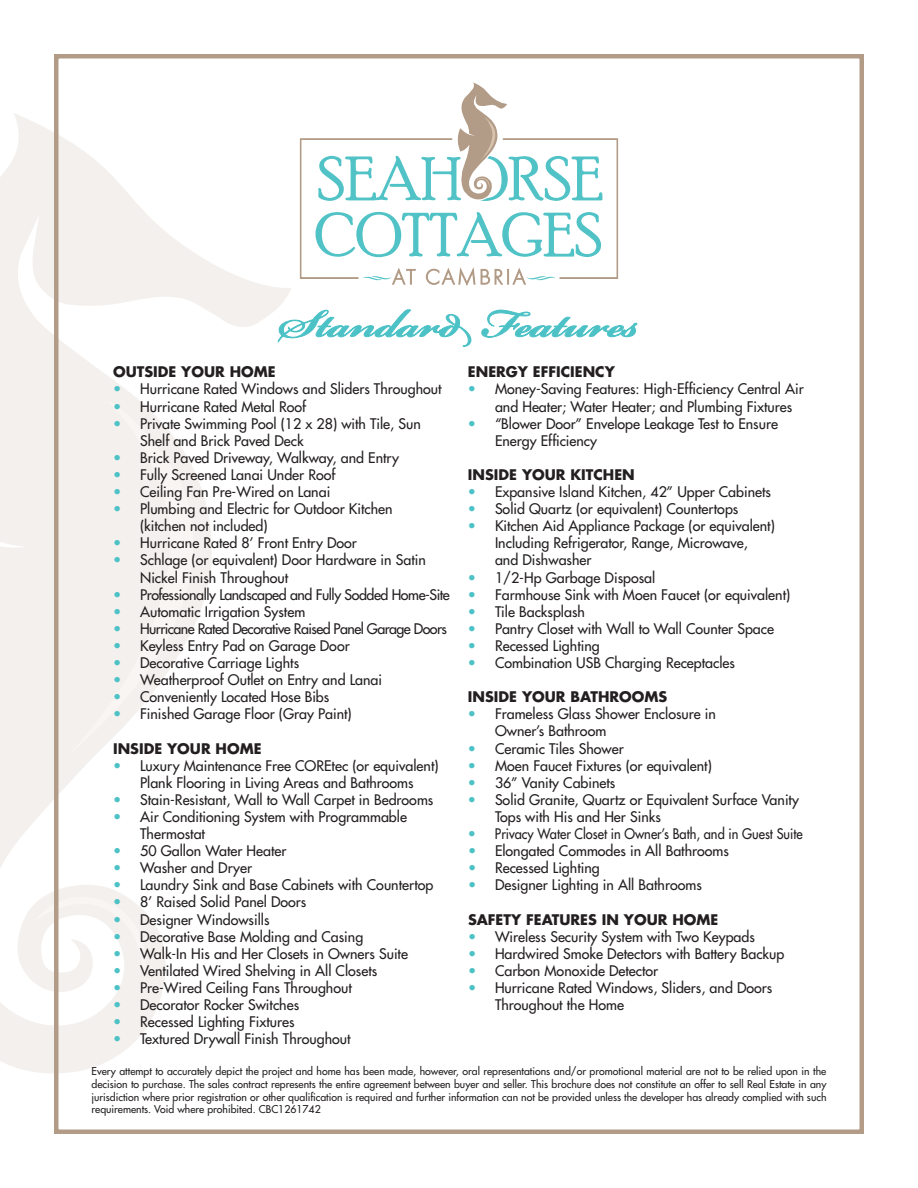
<style>
.page{position:relative;width:918px;height:1188px;background:#fff}
.page>*{position:absolute;margin:0;border:0;box-sizing:border-box;transform-origin:0 0}
.t1{font:700 60px "Bickham Script Pro 3";color:#4dc2c6}
.t2{font:500 14.25px/17.1px "Futura Std";color:#231f20}
.t3{font:700 14.25px "Futura Std";color:#231f20}
.t4{font:500 14.25px "Futura Std";letter-spacing:-.03em;color:#231f20}
.t5{font:500 14.25px "Futura Std";color:#231f20;scale:.9 1}
.t6{font:500 14.25px "Futura Std";letter-spacing:-.04em;color:#231f20}
.t7{font:500 10.5px/12.6px "Futura Std";color:#231f20;text-align:justify}
.s1{color:#4dc2c6}
</style>
<div class="page">
<svg style="left:0;top:113px;width:291px;height:960px"></svg>
<svg style="left:68px;top:400px;width:139px;height:356px;fill:#f3f0ed"></svg>
<svg style="left:34px;top:892px;width:113px;height:95px"></svg>
<div style="left:54px;top:54px;width:810px;height:1080px;border:4px solid #b29c87"></div>
<svg style="left:300px;top:83px;width:318px;height:203px"></svg>
<svg style="left:278px;top:309px;width:193px;height:48px"></svg>
<svg style="left:481px;top:310px;width:157px;height:28px"></svg>
<h1 class="t1" style="left:280px;top:280px;width:360px">Standard Features</h1>
<p class="t3" style="left:113px;top:363px;width:164px">OUTSIDE YOUR HOME</p>
<p class="t2" style="left:113px;top:381px;width:330px"><span class="s1">•</span> Hurricane Rated Windows and Sliders Throughout</p>
<p class="t2" style="left:113px;top:398px;width:195px"><span class="s1">•</span> Hurricane Rated Metal Roof</p>
<p class="t2" style="left:140px;top:415px;width:282px;text-indent:-27px"><span class="s1">•</span> Private Swimming Pool (12 x 28) with Tile, Sun<br>Shelf and Brick Paved Deck</p>
<p class="t2" style="left:113px;top:449px;width:287px"><span class="s1">•</span> Brick Paved Driveway, Walkway, and Entry</p>
<p class="t2" style="left:113px;top:466px;width:224px"><span class="s1">•</span> Fully Screened Lanai Under Roof</p>
<p class="t2" style="left:113px;top:483px;width:219px"><span class="s1">•</span> Ceiling Fan Pre-Wired on Lanai</p>
<p class="t2" style="left:140px;top:500px;width:254px;text-indent:-27px"><span class="s1">•</span> Plumbing and Electric for Outdoor Kitchen (kitchen not included)</p>
<p class="t2" style="left:113px;top:535px;width:245px"><span class="s1">•</span> Hurricane Rated 8’ Front Entry Door</p>
<p class="t2" style="left:140px;top:552px;width:287px;text-indent:-27px"><span class="s1">•</span> Schlage (or equivalent) Door Hardware in Satin<br>Nickel Finish Throughout</p>
<p class="t4" style="left:113px;top:586px;width:338px"><span class="s1">•</span> Professionally Landscaped and Fully Sodded Home-Site</p>
<p class="t2" style="left:113px;top:603px;width:194px"><span class="s1">•</span> Automatic Irrigation System</p>
<p class="t6" style="left:113px;top:620px;width:335px"><span class="s1">•</span> Hurricane Rated Decorative Raised Panel Garage Doors</p>
<p class="t2" style="left:113px;top:637px;width:238px"><span class="s1">•</span> Keyless Entry Pad on Garage Door</p>
<p class="t2" style="left:113px;top:654px;width:188px"><span class="s1">•</span> Decorative Carriage Lights</p>
<p class="t2" style="left:113px;top:671px;width:270px"><span class="s1">•</span> Weatherproof Outlet on Entry and Lanai</p>
<p class="t2" style="left:113px;top:689px;width:218px"><span class="s1">•</span> Conveniently Located Hose Bibs</p>
<p class="t2" style="left:113px;top:706px;width:240px"><span class="s1">•</span> Finished Garage Floor (Gray Paint)</p>
<p class="t3" style="left:113px;top:739px;width:150px">INSIDE YOUR HOME</p>
<p class="t2" style="left:113px;top:757px;width:327px;text-align:center"><span class="s1">•</span> Luxury Maintenance Free COREtec (or equivalent)<br>Plank Flooring in Living Areas and Bathrooms</p>
<p class="t2" style="left:113px;top:791px;width:322px"><span class="s1">•</span> Stain-Resistant, Wall to Wall Carpet in Bedrooms</p>
<p class="t2" style="left:140px;top:808px;width:268px;text-indent:-27px"><span class="s1">•</span> Air Conditioning System with Programmable<br>Thermostat</p>
<p class="t2" style="left:113px;top:842px;width:175px"><span class="s1">•</span> 50 Gallon Water Heater</p>
<p class="t2" style="left:113px;top:860px;width:141px"><span class="s1">•</span> Washer and Dryer</p>
<p class="t2" style="left:113px;top:877px;width:322px"><span class="s1">•</span> Laundry Sink and Base Cabinets with Countertop</p>
<p class="t2" style="left:113px;top:894px;width:195px"><span class="s1">•</span> 8’ Raised Solid Panel Doors</p>
<p class="t2" style="left:113px;top:911px;width:158px"><span class="s1">•</span> Designer Windowsills</p>
<p class="t2" style="left:113px;top:928px;width:252px"><span class="s1">•</span> Decorative Base Molding and Casing</p>
<p class="t2" style="left:113px;top:945px;width:296px"><span class="s1">•</span> Walk-In His and Her Closets in Owners Suite</p>
<p class="t2" style="left:113px;top:962px;width:266px"><span class="s1">•</span> Ventilated Wired Shelving in All Closets</p>
<p class="t2" style="left:113px;top:979px;width:240px"><span class="s1">•</span> Pre-Wired Ceiling Fans Throughout</p>
<p class="t2" style="left:113px;top:996px;width:188px"><span class="s1">•</span> Decorator Rocker Switches</p>
<p class="t2" style="left:113px;top:1013px;width:183px"><span class="s1">•</span> Recessed Lighting Fixtures</p>
<p class="t2" style="left:113px;top:1031px;width:239px"><span class="s1">•</span> Textured Drywall Finish Throughout</p>
<p class="t3" style="left:468px;top:363px;width:148px">ENERGY EFFICIENCY</p>
<p class="t2" style="left:495px;top:381px;width:310px;text-indent:-27px"><span class="s1">•</span> Money-Saving Features: High-Efficiency Central Air and Heater; Water Heater; and Plumbing Fixtures</p>
<p class="t2" style="left:495px;top:415px;width:285px;text-indent:-27px"><span class="s1">•</span> “Blower Door” Envelope Leakage Test to Ensure<br>Energy Efficiency</p>
<p class="t3" style="left:468px;top:465px;width:168px">INSIDE YOUR KITCHEN</p>
<p class="t2" style="left:468px;top:483px;width:305px"><span class="s1">•</span> Expansive Island Kitchen, 42” Upper Cabinets</p>
<p class="t2" style="left:468px;top:500px;width:272px"><span class="s1">•</span> Solid Quartz (or equivalent) Countertops</p>
<p class="t2" style="left:495px;top:518px;width:281px;text-indent:-27px"><span class="s1">•</span> Kitchen Aid Appliance Package (or equivalent)<br>Including Refrigerator, Range, Microwave, and Dishwasher</p>
<p class="t2" style="left:468px;top:569px;width:189px"><span class="s1">•</span> 1/2-Hp Garbage Disposal</p>
<p class="t2" style="left:468px;top:586px;width:324px"><span class="s1">•</span> Farmhouse Sink with Moen Faucet (or equivalent)</p>
<p class="t2" style="left:468px;top:603px;width:118px"><span class="s1">•</span> Tile Backsplash</p>
<p class="t2" style="left:468px;top:620px;width:308px"><span class="s1">•</span> Pantry Closet with Wall to Wall Counter Space</p>
<p class="t2" style="left:468px;top:637px;width:133px"><span class="s1">•</span> Recessed Lighting</p>
<p class="t2" style="left:468px;top:654px;width:269px"><span class="s1">•</span> Combination USB Charging Receptacles</p>
<p class="t3" style="left:468px;top:687px;width:201px">INSIDE YOUR BATHROOMS</p>
<p class="t2" style="left:495px;top:706px;width:223px;text-indent:-27px"><span class="s1">•</span> Frameless Glass Shower Enclosure in<br>Owner’s Bathroom</p>
<p class="t2" style="left:468px;top:740px;width:157px"><span class="s1">•</span> Ceramic Tiles Shower</p>
<p class="t2" style="left:468px;top:757px;width:245px"><span class="s1">•</span> Moen Faucet Fixtures (or equivalent)</p>
<p class="t2" style="left:468px;top:774px;width:149px"><span class="s1">•</span> 36” Vanity Cabinets</p>
<p class="t2" style="left:495px;top:791px;width:305px;text-indent:-27px"><span class="s1">•</span> Solid Granite, Quartz or Equivalent Surface Vanity<br>Tops with His and Her Sinks</p>
<p class="t5" style="left:468px;top:825px;width:373px"><span class="s1">•</span> Privacy Water Closet in Owner’s Bath, and in Guest Suite</p>
<p class="t2" style="left:468px;top:842px;width:262px"><span class="s1">•</span> Elongated Commodes in All Bathrooms</p>
<p class="t2" style="left:468px;top:860px;width:133px"><span class="s1">•</span> Recessed Lighting</p>
<p class="t2" style="left:468px;top:877px;width:235px"><span class="s1">•</span> Designer Lighting in All Bathrooms</p>
<p class="t3" style="left:468px;top:910px;width:252px">SAFETY FEATURES IN YOUR HOME</p>
<p class="t2" style="left:468px;top:928px;width:288px"><span class="s1">•</span> Wireless Security System with Two Keypads</p>
<p class="t2" style="left:468px;top:945px;width:318px"><span class="s1">•</span> Hardwired Smoke Detectors with Battery Backup</p>
<p class="t2" style="left:468px;top:962px;width:192px"><span class="s1">•</span> Carbon Monoxide Detector</p>
<p class="t2" style="left:495px;top:979px;width:279px;text-indent:-27px"><span class="s1">•</span> Hurricane Rated Windows, Sliders, and Doors<br>Throughout the Home</p>
<p class="t7" style="left:92px;top:1065px;width:736px">Every attempt to accurately depict the project and home has been made, however, oral representations and/or promotional material are not to be relied upon in the decision to purchase. The sales contract represents the entire agreement between buyer and seller. This brochure does not constitute an offer to sell Real Estate in any jurisdiction where prior registration or other qualification is required and further information can not be provided unless the developer has already complied with such requirements. Void where prohibited. CBC1261742</p>
</div>
